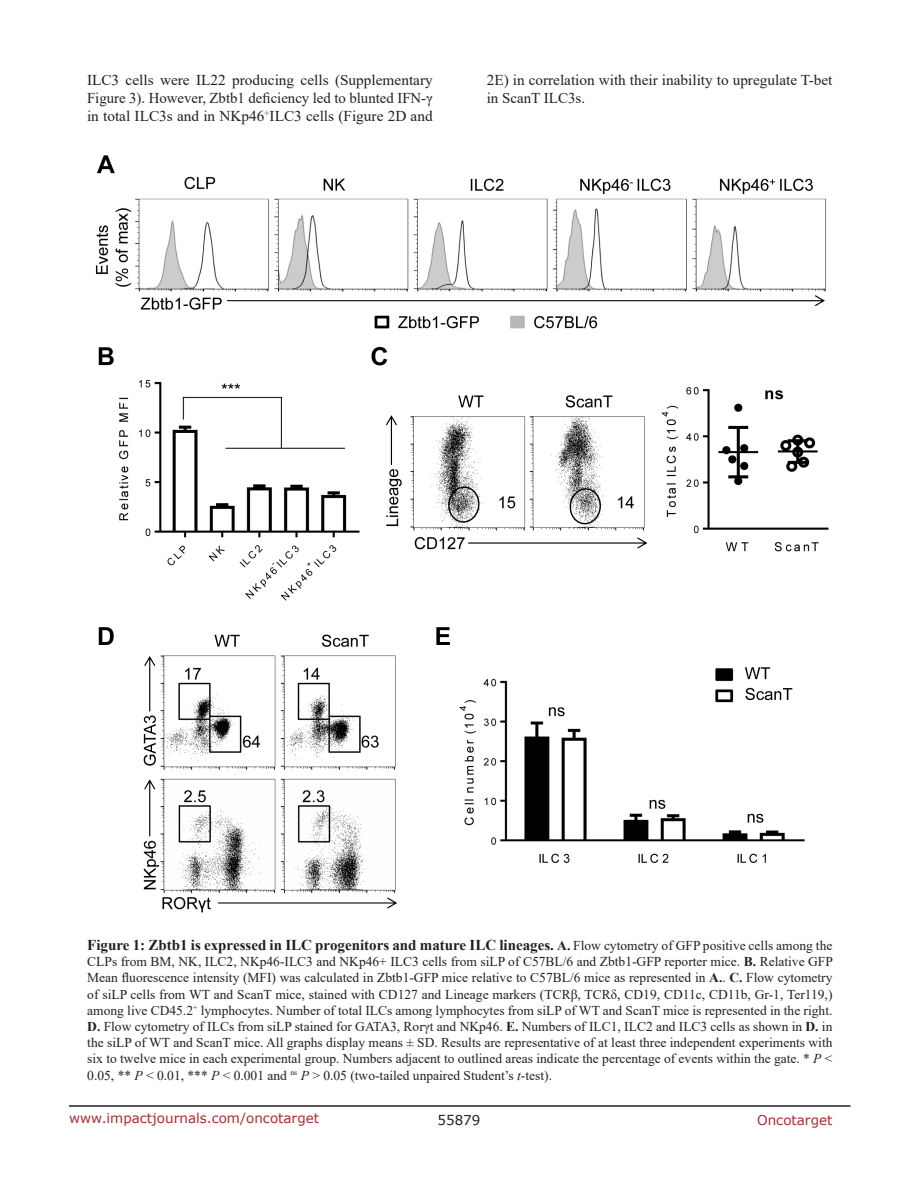
<style>
.page{position:relative;width:918px;height:1188px;background:#fff}
.page>*{position:absolute;margin:0;border:0;box-sizing:border-box;transform-origin:0 0}
.BodyText{font:15px/18px "Times New Roman";color:#221f22;text-align:justify}
.FigureText{font:700 15px "Times New Roman";color:#221f22}
.FigureText-2{font:13.5px/16.2px "Times New Roman";color:#221f22;text-align:justify}
.t1{font:13.5px "Verdana";color:#ac2b31}
.t2{font:13.5px "Verdana";color:#221f22}
.s1{font-size:13.5px}
.s2{font-weight:400;font-size:13.5px}
.s3{font-weight:700}
.s4{font-style:italic}
</style>
<div class="page">
<hr style="left:69px;top:1105px;width:781px;height:2px;background:#231f20">
<img style="left:95px;top:155px;width:734px;height:758px">
<p class="BodyText" style="left:87px;top:71px;width:347px">ILC3 cells were IL22 producing cells (Supplementary Figure 3). However, Zbtb1 deficiency led to blunted IFN-γ in total ILC3s and in NKp46<sup>+</sup>ILC3 cells (Figure 2D and</p>
<p class="BodyText" style="left:487px;top:71px;width:347px">2E) in correlation with their inability to upregulate T-bet in ScanT ILC3s.</p>
<p class="FigureText" style="left:87px;top:934px;width:747px">Figure 1: Zbtb1 is expressed in ILC progenitors and mature ILC lineages. <span class="s1">A.</span> <span class="s2">Flow cytometry of GFP positive cells among the</span></p>
<p class="FigureText-2" style="left:87px;top:953px;width:747px">CLPs from BM, NK, ILC2, NKp46-ILC3 and NKp46+ ILC3 cells from siLP of C57BL/6 and Zbtb1-GFP reporter mice. <span class="s3">B.</span> Relative GFP Mean fluorescence intensity (MFI) was calculated in Zbtb1-GFP mice relative to C57BL/6 mice as represented in <span class="s3">A.</span>. <span class="s3">C.</span> Flow cytometry of siLP cells from WT and ScanT mice, stained with CD127 and Lineage markers (TCRβ, TCRδ, CD19, CD11c, CD11b, Gr-1, Ter119,) among live CD45.2<sup>+</sup> lymphocytes. Number of total ILCs among lymphocytes from siLP of WT and ScanT mice is represented in the right.<br><span class="s3">D.</span> Flow cytometry of ILCs from siLP stained for GATA3, Rorγt and NKp46. <span class="s3">E.</span> Numbers of ILC1, ILC2 and ILC3 cells as shown in <span class="s3">D.</span> in the siLP of WT and ScanT mice. All graphs display means ± SD. Results are representative of at least three independent experiments with six to twelve mice in each experimental group. Numbers adjacent to outlined areas indicate the percentage of events within the gate. * <span class="s4">P</span> &lt; 0.05, ** <span class="s4">P</span> &lt; 0.01, *** <span class="s4">P</span> &lt; 0.001 and <sup>ns</sup> <span class="s4">P</span> &gt; 0.05 (two-tailed unpaired Student’s <span class="s4">t</span>-test).</p>
<p class="t1" style="left:69px;top:1109px;width:252px">www.impactjournals.com/oncotarget</p>
<p class="t2" style="left:438px;top:1111px;width:44px">55879</p>
<p class="t1" style="left:757px;top:1111px;width:77px">Oncotarget</p>
</div>
